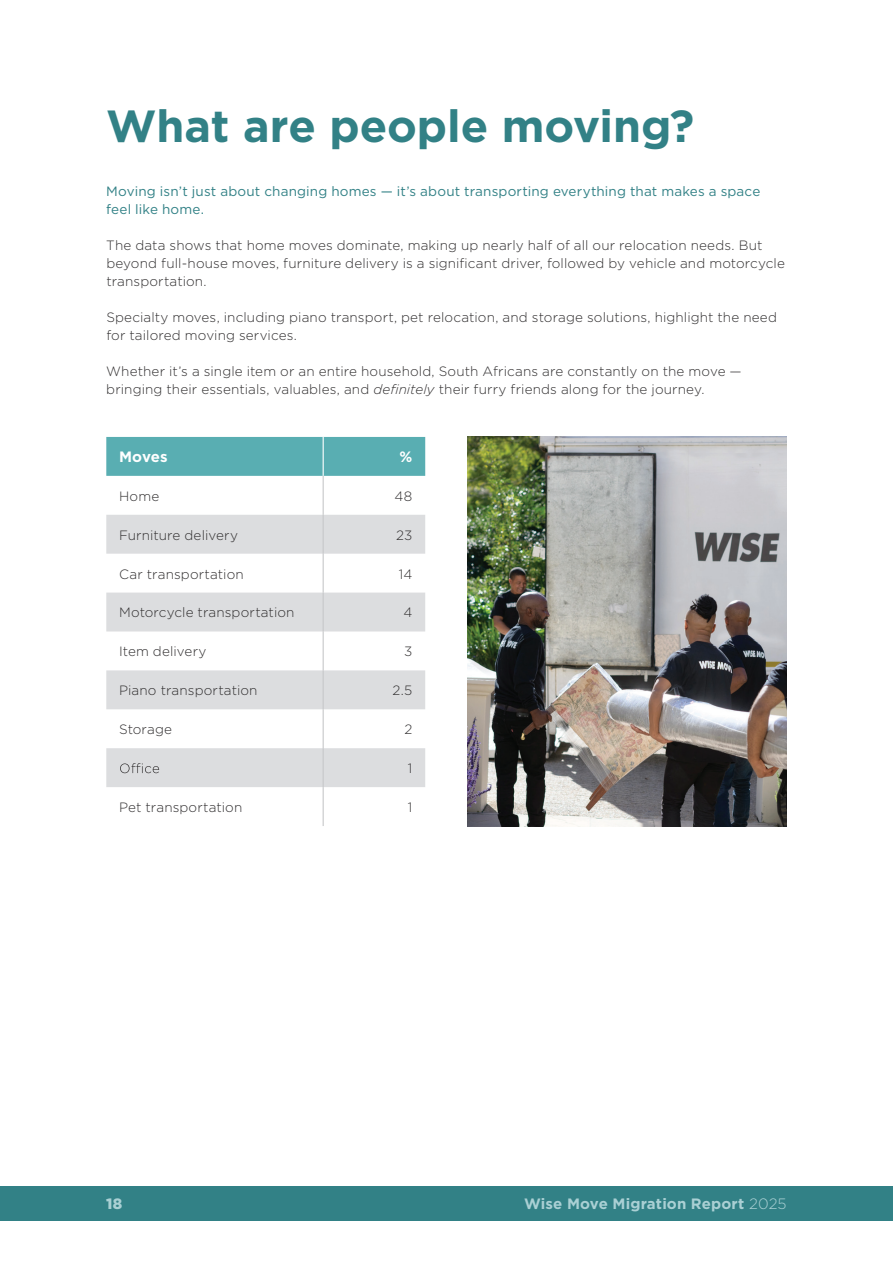
<style>
.page{position:relative;width:893px;height:1263px;background:#fff}
.page>*{position:absolute;margin:0;border:0;box-sizing:border-box;transform-origin:0 0}
.t1{font:700 45px "Gotham";color:#328186}
.t2{font:700 15px "Gotham";letter-spacing:.01em;color:#aad0d4}
.t3{font:700 15px "Gotham";letter-spacing:-.005em;color:#fff}
.t4{font:900 15px "Gotham";color:#aad0d4}
.t5{font:300 13.5px/18px "Gotham";letter-spacing:.01em;color:#312f30}
.t6{font:13.5px/18px "Gotham";letter-spacing:.01em;color:#328186}
.s1{font-style:italic}
.s2{font-weight:300}
</style>
<div class="page">
<div style="left:0;top:1186px;width:893px;height:34px;background:#328186"></div>
<div style="left:106px;top:437px;width:319px;height:39px;background:#59aeb2"></div>
<svg style="left:106px;top:515px;width:319px;height:272px;fill:#dcdddf"></svg>
<hr style="left:323px;top:437px;width:1px;height:39px;background:#fff">
<hr style="left:323px;top:476px;width:1px;height:39px;background:#c7c8ca">
<hr style="left:323px;top:515px;width:1px;height:39px;background:#c7c8ca">
<hr style="left:323px;top:554px;width:1px;height:39px;background:#c7c8ca">
<hr style="left:323px;top:593px;width:1px;height:38px;background:#c7c8ca">
<hr style="left:323px;top:631px;width:1px;height:39px;background:#c7c8ca">
<hr style="left:323px;top:670px;width:1px;height:39px;background:#c7c8ca">
<hr style="left:323px;top:709px;width:1px;height:39px;background:#c7c8ca">
<hr style="left:323px;top:748px;width:1px;height:39px;background:#c7c8ca">
<hr style="left:323px;top:787px;width:1px;height:39px;background:#c7c8ca">
<svg style="left:120px;top:763px;width:39px;height:10px"></svg>
<img style="left:468px;top:437px;width:319px;height:389px">
<h1 class="t1" style="left:106px;top:97px;width:590px">What are people moving?</h1>
<p class="t6" style="left:106px;top:182px;width:655px">Moving isn’t just about changing homes — it’s about transporting everything that makes a space feel like home.</p>
<p class="t5" style="left:106px;top:236px;width:680px">The data shows that home moves dominate, making up nearly half of all our relocation needs. But beyond full-house moves, furniture delivery is a significant driver, followed by vehicle and motorcycle transportation.</p>
<p class="t5" style="left:106px;top:308px;width:672px">Specialty moves, including piano transport, pet relocation, and storage solutions, highlight the need for tailored moving services.</p>
<p class="t5" style="left:106px;top:362px;width:637px">Whether it’s a single item or an entire household, South Africans are constantly on the move — bringing their essentials, valuables, and <span class="s1">definitely</span> their furry friends along for the journey.</p>
<p class="t3" style="left:119px;top:447px;width:50px">Moves</p>
<p class="t3" style="left:400px;top:447px;width:14px">%</p>
<p class="t5" style="left:119px;top:487px;width:42px">Home</p>
<p class="t5" style="left:395px;top:487px;width:19px">48</p>
<p class="t5" style="left:119px;top:525px;width:120px">Furniture delivery</p>
<p class="t5" style="left:396px;top:525px;width:18px">23</p>
<p class="t5" style="left:119px;top:564px;width:126px">Car transportation</p>
<p class="t5" style="left:399px;top:564px;width:15px">14</p>
<p class="t5" style="left:119px;top:603px;width:177px">Motorcycle transportation</p>
<p class="t5" style="left:403px;top:603px;width:10px">4</p>
<p class="t5" style="left:119px;top:642px;width:89px">Item delivery</p>
<p class="t5" style="left:404px;top:642px;width:10px">3</p>
<p class="t5" style="left:119px;top:681px;width:140px">Piano transportation</p>
<p class="t5" style="left:392px;top:681px;width:21px">2.5</p>
<p class="t5" style="left:119px;top:720px;width:54px">Storage</p>
<p class="t5" style="left:404px;top:720px;width:9px">2</p>
<p class="t5" style="left:408px;top:759px;width:6px">1</p>
<p class="t5" style="left:119px;top:798px;width:125px">Pet transportation</p>
<p class="t5" style="left:408px;top:798px;width:6px">1</p>
<p class="t4" style="left:106px;top:1194px;width:18px">18</p>
<p class="t2" style="left:524px;top:1194px;width:264px">Wise Move Migration Report <span class="s2">2025</span></p>
</div>
